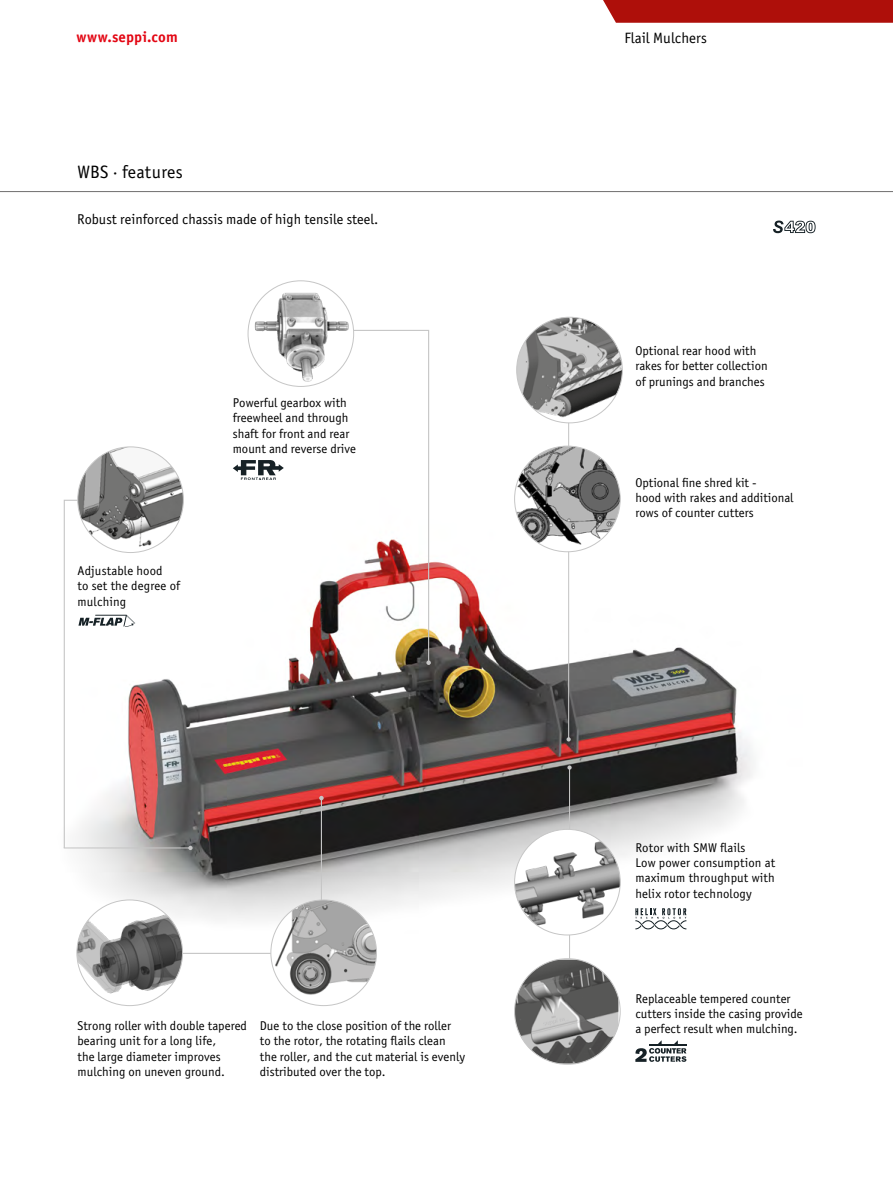
<style>
.page{position:relative;width:893px;height:1191px;background:#fff}
.page>*{position:absolute;margin:0;border:0;box-sizing:border-box;transform-origin:0 0}
.t1{font:18px "Officina Sans Book ITC";letter-spacing:.01em;color:#000}
.t2{font:15px "Officina Sans Bold ITC";letter-spacing:.005em;color:#e30613}
.t3{font:15px "Officina Sans Book ITC";color:#000}
.t4{font:14.25px "Officina Sans Book ITC";color:#000}
.t5{font:12.75px/15.3px "Officina Sans Book ITC";color:#000}
</style>
<div class="page">
<div style="left:603px;top:0;width:290px;height:23px;background:#ae0f0a"></div>
<hr style="left:0;top:191px;width:893px;height:1px;background:#706f6f">
<img style="left:76px;top:490px;width:678px;height:477px">
<hr style="left:568px;top:370px;width:1px;height:369px;background:#c6c6c6">
<svg style="left:566px;top:737px;width:5px;height:4px"></svg>
<img style="left:517px;top:317px;width:105px;height:106px;border-radius:53px">
<svg style="left:773px;top:220px;width:43px;height:13px"></svg>
<hr style="left:569px;top:767px;width:1px;height:200px;background:#c6c6c6">
<svg style="left:567px;top:765px;width:5px;height:4px"></svg>
<img style="left:515px;top:959px;width:103px;height:104px">
<img style="left:515px;top:829px;width:105px;height:106px;border-radius:53px">
<img style="left:271px;top:900px;width:105px;height:105px;border-radius:53px">
<img style="left:77px;top:900px;width:105px;height:105px;border-radius:53px">
<svg style="left:635px;top:908px;width:51px;height:21px"></svg>
<svg style="left:635px;top:1040px;width:51px;height:21px"></svg>
<svg style="left:233px;top:460px;width:42px;height:20px"></svg>
<img style="left:515px;top:446px;width:105px;height:106px;border-radius:53px">
<svg style="left:275px;top:330px;width:155px;height:334px"></svg>
<svg style="left:426px;top:660px;width:5px;height:5px"></svg>
<img style="left:248px;top:281px;width:106px;height:105px;border-radius:53px">
<svg style="left:63px;top:499px;width:261px;height:455px"></svg>
<img style="left:78px;top:447px;width:105px;height:105px;border-radius:53px">
<p class="t2" style="left:77px;top:26px;width:103px">www.seppi.com</p>
<p class="t3" style="left:624px;top:28px;width:84px">Flail Mulchers</p>
<h1 class="t1" style="left:77px;top:160px;width:107px">WBS · features</h1>
<p class="t4" style="left:77px;top:210px;width:303px">Robust reinforced chassis made of high tensile steel.</p>
<p class="t5" style="left:78px;top:562px;width:104px">Adjustable hood<br>to set the degree of mulching</p>
<p class="t5" style="left:233px;top:395px;width:125px">Powerful gearbox with freewheel and through shaft for front and rear mount and reverse drive</p>
<p class="t5" style="left:78px;top:1017px;width:171px">Strong roller with double tapered bearing unit for a long life,<br>the large diameter improves mulching on uneven ground.</p>
<p class="t5" style="left:260px;top:1017px;width:207px">Due to the close position of the roller to the rotor, the rotating flails clean the roller, and the cut material is evenly distributed over the top.</p>
<p class="t5" style="left:635px;top:342px;width:134px">Optional rear hood with rakes for better collection of prunings and branches</p>
<p class="t5" style="left:635px;top:474px;width:160px">Optional fine shred kit -<br>hood with rakes and additional rows of counter cutters</p>
<p class="t5" style="left:635px;top:839px;width:141px">Rotor with SMW flails<br>Low power consumption at maximum throughput with helix rotor technology</p>
<p class="t5" style="left:635px;top:990px;width:169px">Replaceable tempered counter cutters inside the casing provide a perfect result when mulching.</p>
</div>
